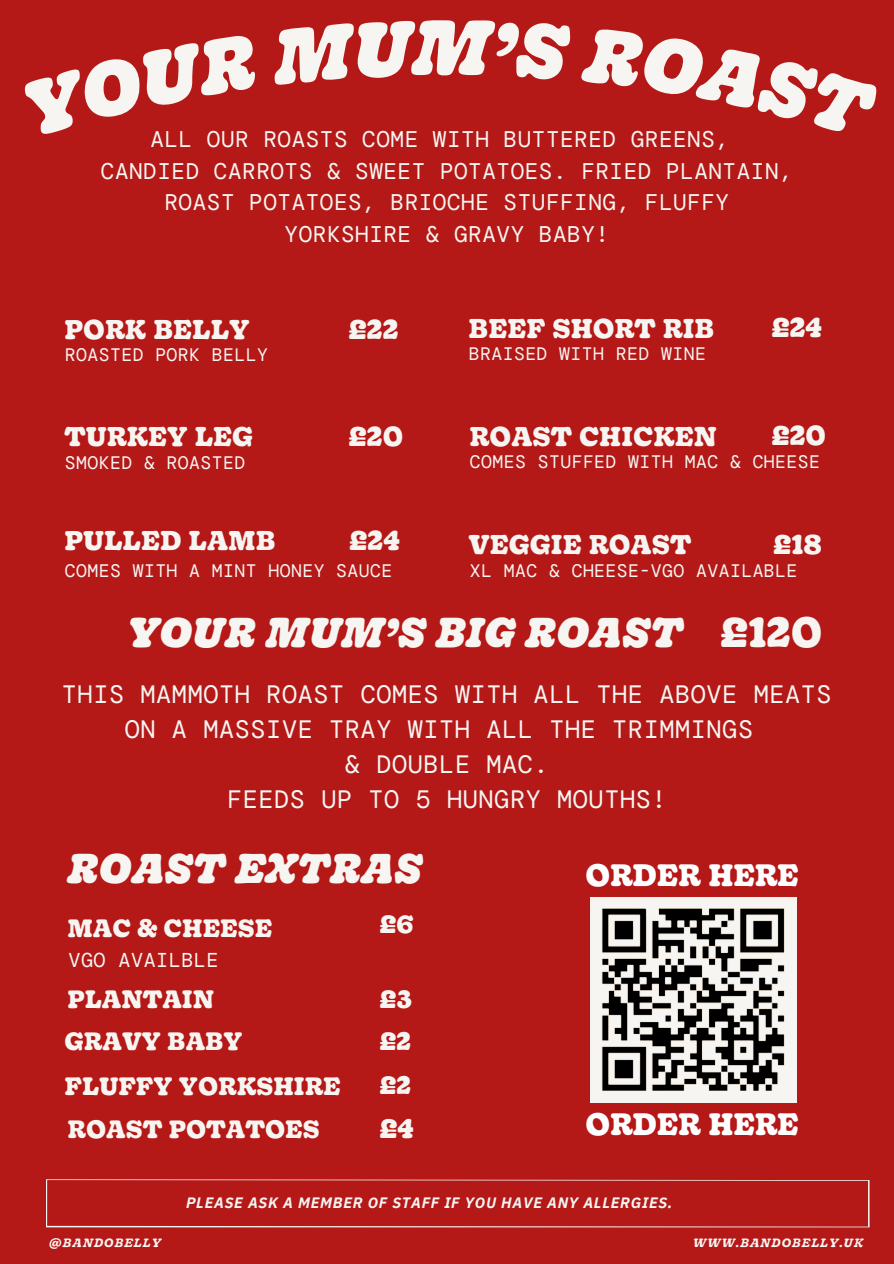
<style>
.page{position:relative;width:894px;height:1264px;background:#fff}
.page>*{position:absolute;margin:0;border:0;box-sizing:border-box;transform-origin:0 0}
.t1{font:italic 900 76.2px "Gooper";color:#f6f5f2}
.t2{font:italic 900 41.4px "Gooper";letter-spacing:.025em;color:#f6f5f2}
.t3{font:700 41.4px "Gooper";color:#f6f5f2}
.t4{font:700 30.75px "Gooper";letter-spacing:.015em;color:#fff}
.t5{font:700 27px "Gooper";letter-spacing:.025em;color:#f6f5f2}
.t6{font:700 26.55px "Gooper";color:#f6f5f2}
.t7{font:25.05px "DM Mono";letter-spacing:.025em;color:#f6f5f2}
.t8{font:700 24.9px "Gooper";letter-spacing:.025em;color:#f6f5f2}
.t9{font:22.5px/31.5px "DM Mono";letter-spacing:.025em;color:#f6f5f2;text-align:center}
.t10{font:19.95px "DM Mono";letter-spacing:.025em;color:#f6f5f2}
.t11{font:18px "DM Mono";letter-spacing:.025em;color:#f6f5f2}
.t12{font:italic 700 15px "IBM Plex Sans";letter-spacing:.05em;color:#f6f5f2}
.t13{font:italic 600 12px "Gooper";letter-spacing:.1em;color:#f6f5f2}
</style>
<div class="page">
<div style="left:0;top:0;width:893px;height:1263px;background:#b41817"></div>
<svg style="left:46px;top:1179px;width:823px;height:48px"></svg>
<div style="left:590px;top:897px;width:206px;height:205px;background:#f6f5f2"></div>
<img style="left:602px;top:908px;width:182px;height:182px">
<p class="t1" style="left:412px;top:-1px;width:79px">M</p>
<p class="t9" style="left:150px;top:124px;width:580px">ALL OUR ROASTS COME WITH BUTTERED GREENS,</p>
<p class="t9" style="left:101px;top:155px;width:693px">CANDIED CARROTS &amp; SWEET POTATOES. FRIED PLANTAIN,<br>ROAST POTATOES, BRIOCHE STUFFING, FLUFFY<br>YORKSHIRE &amp; GRAVY BABY!</p>
<p class="t5" style="left:65px;top:312px;width:186px">PORK BELLY</p>
<p class="t11" style="left:65px;top:343px;width:204px">ROASTED PORK BELLY</p>
<p class="t5" style="left:349px;top:312px;width:51px">£22</p>
<h2 class="t5" style="left:468px;top:311px;width:247px">BEEF SHORT RIB</h2>
<h3 class="t11" style="left:468px;top:342px;width:238px">BRAISED WITH RED WINE</h3>
<p class="t5" style="left:771px;top:310px;width:52px">£24</p>
<p class="t5" style="left:65px;top:419px;width:189px">TURKEY LEG</p>
<p class="t11" style="left:65px;top:451px;width:182px">SMOKED &amp; ROASTED</p>
<p class="t5" style="left:349px;top:419px;width:55px">£20</p>
<p class="t5" style="left:771px;top:418px;width:55px">£20</p>
<h6 class="t5" style="left:470px;top:419px;width:248px">ROAST CHICKEN</h6>
<h2 class="t11" style="left:470px;top:450px;width:351px">COMES STUFFED WITH MAC &amp; CHEESE</h2>
<p class="t5" style="left:349px;top:523px;width:52px">£24</p>
<p class="t5" style="left:65px;top:523px;width:212px">PULLED LAMB</p>
<p class="t11" style="left:65px;top:559px;width:329px">COMES WITH A MINT HONEY SAUCE</p>
<p class="t5" style="left:468px;top:527px;width:223px">VEGGIE ROAST</p>
<p class="t11" style="left:470px;top:559px;width:329px">XL MAC &amp; CHEESE-VGO AVAILABLE</p>
<h4 class="t5" style="left:773px;top:527px;width:49px">£18</h4>
<p class="t3" style="left:721px;top:606px;width:102px">£120</p>
<p class="t2" style="left:127px;top:606px;width:556px">YOUR MUM’S BIG ROAST</p>
<p class="t7" style="left:62px;top:677px;width:771px">THIS MAMMOTH ROAST COMES WITH ALL THE ABOVE MEATS</p>
<p class="t7" style="left:125px;top:712px;width:629px">ON A MASSIVE TRAY WITH ALL THE TRIMMINGS</p>
<p class="t7" style="left:345px;top:747px;width:205px">&amp; DOUBLE MAC.</p>
<p class="t7" style="left:227px;top:783px;width:441px">FEEDS UP TO 5 HUNGRY MOUTHS!</p>
<h2 class="t2" style="left:68px;top:842px;width:355px">ROAST EXTRAS</h2>
<p class="t8" style="left:68px;top:912px;width:206px">MAC &amp; CHEESE</p>
<p class="t8" style="left:380px;top:908px;width:35px">£6</p>
<p class="t10" style="left:68px;top:946px;width:151px">VGO AVAILBLE</p>
<p class="t8" style="left:68px;top:983px;width:147px">PLANTAIN</p>
<p class="t8" style="left:380px;top:983px;width:33px">£3</p>
<p class="t8" style="left:65px;top:1024px;width:179px">GRAVY BABY</p>
<p class="t8" style="left:380px;top:1024px;width:32px">£2</p>
<p class="t8" style="left:65px;top:1070px;width:277px">FLUFFY YORKSHIRE</p>
<p class="t8" style="left:380px;top:1069px;width:32px">£2</p>
<p class="t8" style="left:68px;top:1113px;width:253px">ROAST POTATOES</p>
<p class="t6" style="left:380px;top:1112px;width:35px">£4</p>
<h3 class="t4" style="left:585px;top:856px;width:214px">ORDER HERE</h3>
<h3 class="t4" style="left:585px;top:1104px;width:214px">ORDER HERE</h3>
<h1 class="t12" style="left:186px;top:1192px;width:488px">PLEASE ASK A MEMBER OF STAFF IF YOU HAVE ANY ALLERGIES.</h1>
<p class="t13" style="left:49px;top:1235px;width:113px">@BANDOBELLY</p>
<h4 class="t13" style="left:693px;top:1235px;width:171px">WWW.BANDOBELLY.UK</h4>
</div>
